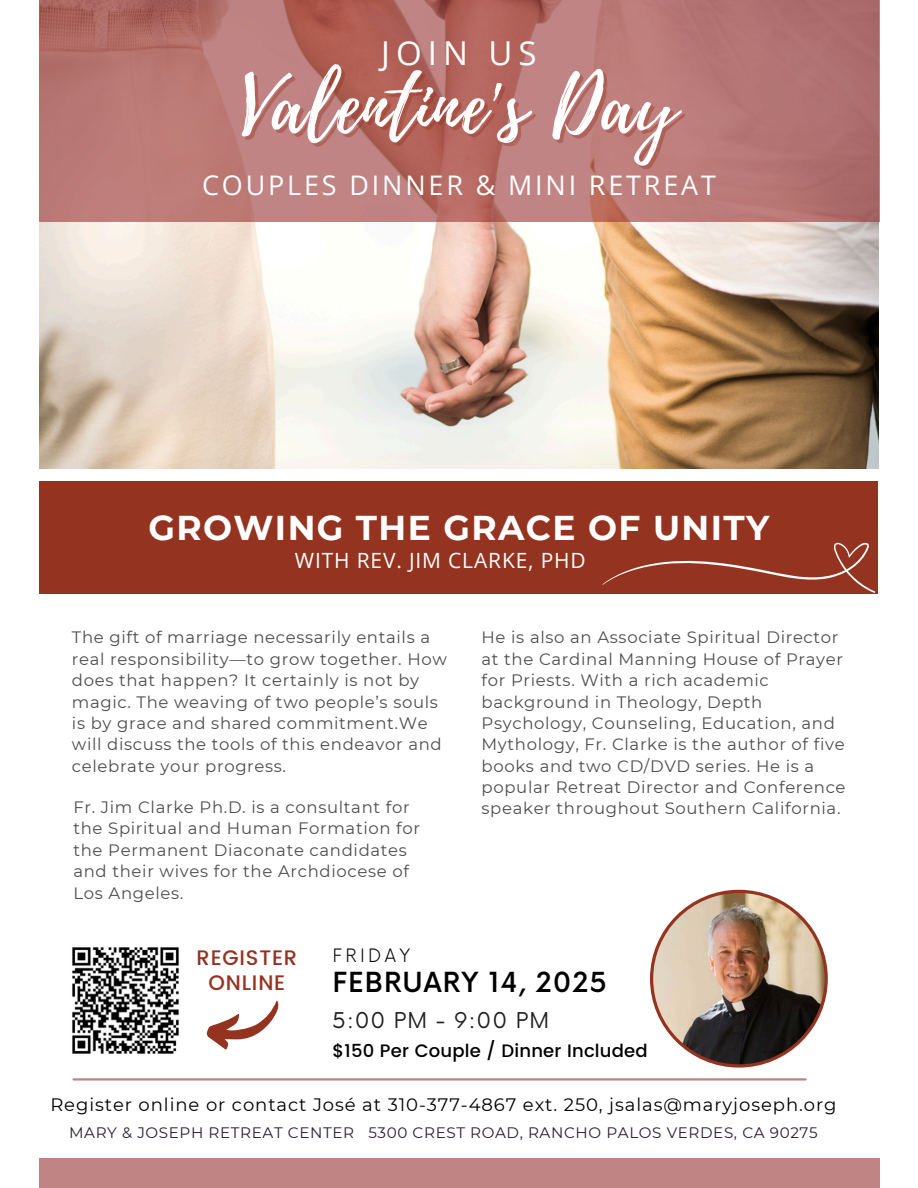
<style>
.page{position:relative;width:918px;height:1188px;background:#fff}
.page>*{position:absolute;margin:0;border:0;box-sizing:border-box;transform-origin:0 0}
.t1{font:76.8px "Playlist Script";letter-spacing:.03em;color:#fff}
.t2{font:700 34.35px "Montserrat";letter-spacing:.04em;color:#fff}
.t3{font:33px "Open Sans";letter-spacing:.18em;color:#fff}
.t4{font:27px "Open Sans";letter-spacing:.105em;color:#fff}
.t5{font:500 27px "Now";letter-spacing:.04em;color:#000}
.t6{font:21.3px "Now";letter-spacing:.05em;color:#202020}
.t7{font:21px "Open Sans";letter-spacing:.04em;color:#fff}
.t8{font:500 21px/24.8px "Poppins";letter-spacing:.04em;color:#94331f;text-align:center}
.t9{font:18px "Montserrat";letter-spacing:.05em;color:#000}
.t10{font:500 18px "Poppins";letter-spacing:.01em;color:#000}
.t11{font:300 18px "Now";letter-spacing:.185em;color:#000}
.t12{font:16.5px/21.3px "Montserrat";letter-spacing:.04em;color:#4d4d4d}
.t13{font:15.15px "Montserrat";letter-spacing:.04em;color:#2a1c33}
</style>
<div class="page">
<div style="left:39px;top:1158px;width:840px;height:30px;background:#c18484"></div>
<img style="left:39px;top:222px;width:839px;height:246px">
<svg style="left:39px;top:0;width:840px;height:222px;background:#b87571"></svg>
<div style="left:39px;top:482px;width:838px;height:112px;background:#94331f"></div>
<hr style="left:74px;top:1078px;width:732px;height:3px;background:#94331f">
<svg style="left:206px;top:1000px;width:73px;height:50px"></svg>
<img style="left:650px;top:890px;width:178px;height:178px">
<svg style="left:602px;top:542px;width:274px;height:51px"></svg>
<img style="left:72px;top:947px;width:107px;height:107px">
<p class="t3" style="left:381px;top:30px;width:157px">JOIN US</p>
<p class="t1" style="left:242px;top:51px;width:436px">Valentine's Day</p>
<p class="t4" style="left:202px;top:166px;width:515px">COUPLES DINNER &amp; MINI RETREAT</p>
<h2 class="t2" style="left:149px;top:507px;width:622px">GROWING THE GRACE OF UNITY</h2>
<p class="t7" style="left:295px;top:546px;width:292px">WITH REV. JIM CLARKE, PHD</p>
<p class="t12" style="left:72px;top:627px;width:377px">The gift of marriage necessarily entails a real responsibility—to grow together. How does that happen? It certainly is not by magic. The weaving of two people’s souls is by grace and shared commitment.We will discuss the tools of this endeavor and celebrate your progress.</p>
<h4 class="t12" style="left:482px;top:627px;width:366px">He is also an Associate Spiritual Director at the Cardinal Manning House of Prayer for Priests. With a rich academic background in Theology, Depth Psychology, Counseling, Education, and Mythology, Fr. Clarke is the author of five books and two CD/DVD series. He is a popular Retreat Director and Conference</h4>
<p class="t12" style="left:73px;top:796px;width:338px">Fr. Jim Clarke Ph.D. is a consultant for</p>
<h4 class="t12" style="left:482px;top:798px;width:360px">speaker throughout Southern California.</h4>
<p class="t12" style="left:73px;top:818px;width:348px">the Spiritual and Human Formation for the Permanent Diaconate candidates and their wives for the Archdiocese of<br>Los Angeles.</p>
<h1 class="t8" style="left:197px;top:946px;width:102px">REGISTER<br>ONLINE</h1>
<p class="t11" style="left:333px;top:946px;width:79px">FRIDAY</p>
<h6 class="t5" style="left:333px;top:968px;width:276px">FEBRUARY 14, 2025</h6>
<p class="t6" style="left:333px;top:1008px;width:218px">5:00 PM - 9:00 PM</p>
<p class="t10" style="left:333px;top:1040px;width:317px">$150 Per Couple / Dinner Included</p>
<p class="t9" style="left:50px;top:1093px;width:788px">Register online or contact José at 310-377-4867 ext. 250, jsalas@maryjoseph.org</p>
<p class="t13" style="left:69px;top:1124px;width:750px">MARY &amp; JOSEPH RETREAT CENTER 5300 CREST ROAD, RANCHO PALOS VERDES, CA 90275</p>
</div>
